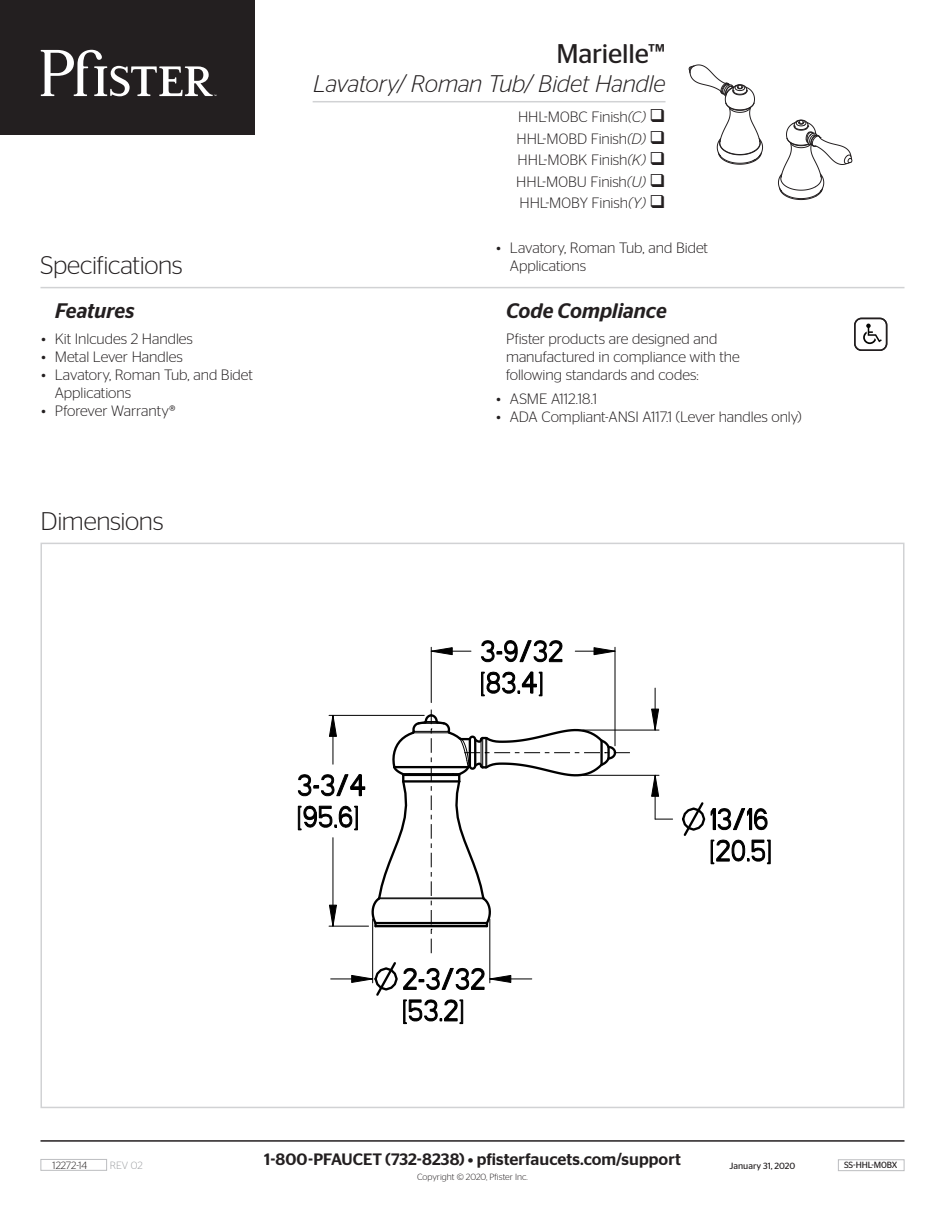
<style>
.page{position:relative;width:945px;height:1215px;background:#fff}
.page>*{position:absolute;margin:0;border:0;box-sizing:border-box;transform-origin:0 0}
.t1{font:27px "Stag Sans";letter-spacing:-.005em;color:#231f20}
.t2{font:300 25.5px "Stag Sans";letter-spacing:-.015em;color:#231f20}
.t3{font:italic 300 24px "Stag Sans";letter-spacing:-.01em;color:#231f20}
.t4{font:italic 500 21px "Stag Sans";color:#231f20}
.t5{font:500 16.5px "Stag Sans";letter-spacing:.005em;color:#231f20}
.t6{font:300 15px/18px "Stag Sans";letter-spacing:-.005em;color:#231f20}
.t7{font:300 10.5px "Stag Sans";color:#231f20}
.t8{font:300 10.5px "Stag Sans";color:#9d9fa2}
.t9{font:300 9px "Stag Sans";color:#231f20}
.t10{font:9px "Stag Sans";color:#231f20}
.s1{font-style:italic}
</style>
<div class="page">
<div style="left:0;top:0;width:254px;height:134px;background:#231f20"></div>
<svg style="left:41px;top:50px;width:175px;height:46px"></svg>
<hr style="left:40px;top:1140px;width:864px;height:2px;background:#231f20">
<hr style="left:40px;top:287px;width:864px;height:1px;background:#d1d2d4">
<hr style="left:313px;top:101px;width:353px;height:1px;background:#d1d2d4">
<svg style="left:481px;top:641px;width:81px;height:21px"></svg>
<div style="left:522px;top:684px;width:14px;height:3px;border:1px solid #000"></div>
<div style="left:531px;top:672px;width:2px;height:21px;border:1px solid #000"></div>
<svg style="left:481px;top:672px;width:51px;height:24px"></svg>
<svg style="left:539px;top:672px;width:3px;height:24px"></svg>
<svg style="left:432px;top:648px;width:20px;height:7px"></svg>
<svg style="left:594px;top:648px;width:21px;height:7px"></svg>
<svg style="left:682px;top:802px;width:88px;height:62px"></svg>
<svg style="left:652px;top:776px;width:7px;height:20px"></svg>
<svg style="left:652px;top:709px;width:7px;height:21px"></svg>
<svg style="left:491px;top:975px;width:20px;height:7px"></svg>
<svg style="left:352px;top:960px;width:132px;height:64px"></svg>
<hr style="left:331px;top:979px;width:42px;height:1px;background:#000">
<hr style="left:490px;top:979px;width:42px;height:1px;background:#000">
<hr style="left:372px;top:919px;width:1px;height:64px;background:#000">
<hr style="left:431px;top:647px;width:1px;height:56px;background:#000">
<svg style="left:655px;top:819px;width:18px;height:1px"></svg>
<hr style="left:490px;top:919px;width:1px;height:64px;background:#000">
<hr style="left:583px;top:775px;width:76px;height:1px;background:#000">
<hr style="left:583px;top:730px;width:76px;height:1px;background:#000">
<hr style="left:615px;top:647px;width:1px;height:99px;background:#000">
<hr style="left:655px;top:775px;width:1px;height:44px;background:#000">
<hr style="left:655px;top:688px;width:1px;height:42px;background:#000">
<hr style="left:575px;top:651px;width:40px;height:1px;background:#000">
<hr style="left:431px;top:651px;width:40px;height:1px;background:#000">
<svg style="left:298px;top:710px;width:332px;height:243px"></svg>
<svg style="left:688px;top:64px;width:75px;height:101px"></svg>
<svg style="left:778px;top:119px;width:75px;height:81px"></svg>
<svg style="left:854px;top:318px;width:33px;height:33px"></svg>
<div style="left:838px;top:1159px;width:66px;height:12px;border:1px solid #bcbdc0"></div>
<div style="left:40px;top:1159px;width:67px;height:12px;border:1px solid #bcbdc0"></div>
<p class="t2" style="left:40px;top:251px;width:144px">Specifications</p>
<p class="t4" style="left:55px;top:298px;width:81px">Features</p>
<p class="t6" style="left:41px;top:329px;width:153px">• Kit Inlcudes 2 Handles</p>
<p class="t6" style="left:41px;top:347px;width:143px">• Metal Lever Handles</p>
<p class="t6" style="left:55px;top:365px;width:200px;text-indent:-14px">• Lavatory, Roman Tub, and Bidet<br>Applications</p>
<p class="t6" style="left:41px;top:401px;width:136px">• Pforever Warranty®</p>
<p class="t2" style="left:40px;top:507px;width:125px">Dimensions</p>
<p class="t1" style="left:556px;top:38px;width:111px">Marielle™</p>
<p class="t3" style="left:313px;top:70px;width:354px">Lavatory/ Roman Tub/ Bidet Handle</p>
<p class="t6" style="left:518px;top:108px;width:149px">HHL-M0BC Finish<span class="s1">(C)</span> ❑</p>
<p class="t6" style="left:517px;top:129px;width:150px">HHL-M0BD Finish<span class="s1">(D)</span> ❑</p>
<p class="t6" style="left:518px;top:151px;width:149px">HHL-M0BK Finish<span class="s1">(K)</span> ❑</p>
<p class="t6" style="left:516px;top:172px;width:151px">HHL-M0BU Finish<span class="s1">(U)</span> ❑</p>
<p class="t6" style="left:520px;top:194px;width:148px">HHL-M0BY Finish<span class="s1">(Y)</span> ❑</p>
<p class="t6" style="left:510px;top:239px;width:200px;text-indent:-14px">• Lavatory, Roman Tub, and Bidet<br>Applications</p>
<p class="t4" style="left:506px;top:298px;width:162px">Code Compliance</p>
<p class="t6" style="left:506px;top:329px;width:235px">Pfister products are designed and manufactured in compliance with the following standards and codes:</p>
<p class="t6" style="left:496px;top:389px;width:102px">• ASME A112.18.1</p>
<p class="t6" style="left:496px;top:407px;width:307px">• ADA Compliant-ANSI A117.1 (Lever handles only)</p>
<p class="t7" style="left:53px;top:1159px;width:36px">12272-14</p>
<p class="t8" style="left:110px;top:1159px;width:34px">REV 02</p>
<p class="t5" style="left:264px;top:1150px;width:418px">1-800-PFAUCET (732-8238) • pfisterfaucets.com/support</p>
<p class="t9" style="left:417px;top:1172px;width:112px">Copyright © 2020, Pfister Inc.</p>
<p class="t10" style="left:730px;top:1161px;width:67px">January 31, 2020</p>
<p class="t10" style="left:844px;top:1160px;width:55px">SS-HHL-M0BX</p>
</div>
